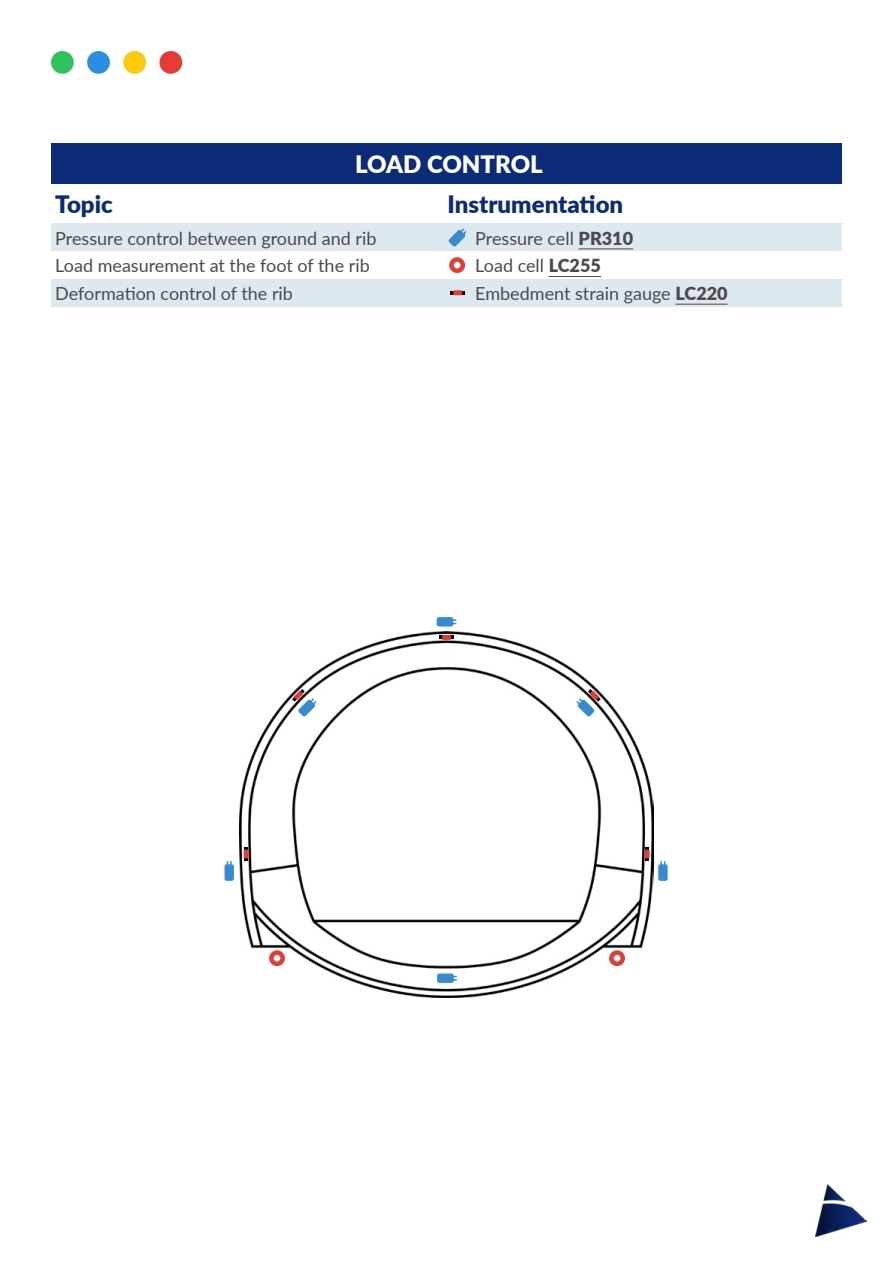
<style>
.page{position:relative;width:893px;height:1263px;background:#fff}
.page>*{position:absolute;margin:0;border:0;box-sizing:border-box;transform-origin:0 0}
.t1{font:900 24px "Lato";color:#0c2b79}
.t2{font:900 24px "Lato";color:#fff}
.t3{font:18px "Lato";color:#4b4b4b}
.s1{font-weight:900}
</style>
<div class="page">
<img style="left:240px;top:631px;width:413px;height:366px">
<img style="left:815px;top:1184px;width:52px;height:52px">
<div style="left:51px;top:224px;width:371px;height:27px;background:#dee8ef"></div>
<div style="left:471px;top:224px;width:371px;height:27px;background:#dee8ef"></div>
<hr style="left:579px;top:248px;width:54px;height:1px;background:#4b4b4b">
<div style="left:422px;top:224px;width:21px;height:27px;background:#dee8ef"></div>
<div style="left:51px;top:143px;width:791px;height:40px;background:#0c2b79"></div>
<div style="left:443px;top:224px;width:28px;height:27px;background:#dee8ef"></div>
<div style="left:51px;top:279px;width:371px;height:28px;background:#dee8ef"></div>
<div style="left:471px;top:279px;width:371px;height:28px;background:#dee8ef"></div>
<hr style="left:675px;top:304px;width:53px;height:1px;background:#4b4b4b">
<div style="left:422px;top:279px;width:21px;height:28px;background:#dee8ef"></div>
<div style="left:443px;top:279px;width:28px;height:28px;background:#dee8ef"></div>
<div style="left:51px;top:51px;width:23px;height:23px;background:#30c45d;border-radius:50%"></div>
<div style="left:87px;top:51px;width:23px;height:23px;background:#2b8ee0;border-radius:50%"></div>
<div style="left:123px;top:51px;width:23px;height:23px;background:#f9cb0b;border-radius:50%"></div>
<div style="left:159px;top:51px;width:23px;height:23px;background:#e53b36;border-radius:50%"></div>
<hr style="left:549px;top:276px;width:52px;height:1px;background:#4b4b4b">
<div style="left:449px;top:257px;width:16px;height:16px;border:4px solid #e53b36;border-radius:50%"></div>
<svg style="left:453px;top:290px;width:9px;height:5px"></svg>
<svg style="left:611px;top:952px;width:12px;height:12px"></svg>
<div style="left:609px;top:950px;width:16px;height:16px;border:4px solid #e53b36;border-radius:50%"></div>
<svg style="left:271px;top:952px;width:12px;height:12px"></svg>
<div style="left:269px;top:950px;width:16px;height:16px;border:4px solid #e53b36;border-radius:50%"></div>
<svg style="left:442px;top:635px;width:9px;height:5px"></svg>
<svg style="left:244px;top:858px;width:4px;height:3px"></svg>
<svg style="left:244px;top:847px;width:4px;height:3px"></svg>
<svg style="left:244px;top:850px;width:5px;height:8px"></svg>
<svg style="left:645px;top:858px;width:4px;height:3px"></svg>
<svg style="left:645px;top:847px;width:4px;height:3px"></svg>
<svg style="left:645px;top:850px;width:5px;height:8px"></svg>
<svg style="left:448px;top:228px;width:19px;height:19px"></svg>
<div style="left:438px;top:974px;width:15px;height:8px;background:#3c89c9;border-radius:2px"></div>
<div style="left:437px;top:973px;width:17px;height:10px;border:2px solid #2b8ee0;border-radius:2px"></div>
<svg style="left:453px;top:976px;width:4px;height:5px"></svg>
<div style="left:437px;top:618px;width:15px;height:8px;background:#3c89c9;border-radius:2px"></div>
<div style="left:437px;top:617px;width:16px;height:9px;border:2px solid #2b8ee0;border-radius:2px"></div>
<svg style="left:452px;top:619px;width:4px;height:5px"></svg>
<div style="left:225px;top:865px;width:8px;height:15px;background:#3c89c9;border-radius:2px"></div>
<div style="left:225px;top:864px;width:9px;height:17px;border:2px solid #2b8ee0;border-radius:2px"></div>
<svg style="left:227px;top:861px;width:5px;height:4px"></svg>
<div style="left:659px;top:865px;width:8px;height:15px;background:#3c89c9;border-radius:2px"></div>
<div style="left:658px;top:864px;width:10px;height:17px;border:2px solid #2b8ee0;border-radius:2px"></div>
<svg style="left:660px;top:861px;width:5px;height:4px"></svg>
<svg style="left:575px;top:689px;width:26px;height:28px"></svg>
<svg style="left:292px;top:689px;width:26px;height:30px"></svg>
<h1 class="t2" style="left:355px;top:149px;width:189px">LOAD CONTROL</h1>
<h1 class="t1" style="left:55px;top:189px;width:59px">Topic</h1>
<h1 class="t1" style="left:448px;top:189px;width:177px">Instrumentation</h1>
<p class="t3" style="left:55px;top:227px;width:323px">Pressure control between ground and rib</p>
<p class="t3" style="left:475px;top:227px;width:159px">Pressure cell <span class="s1">PR310</span></p>
<p class="t3" style="left:55px;top:255px;width:316px">Load measurement at the foot of the rib</p>
<p class="t3" style="left:475px;top:255px;width:127px">Load cell <span class="s1">LC255</span></p>
<p class="t3" style="left:55px;top:282px;width:239px">Deformation control of the rib</p>
<p class="t3" style="left:475px;top:282px;width:254px">Embedment strain gauge <span class="s1">LC220</span></p>
</div>
